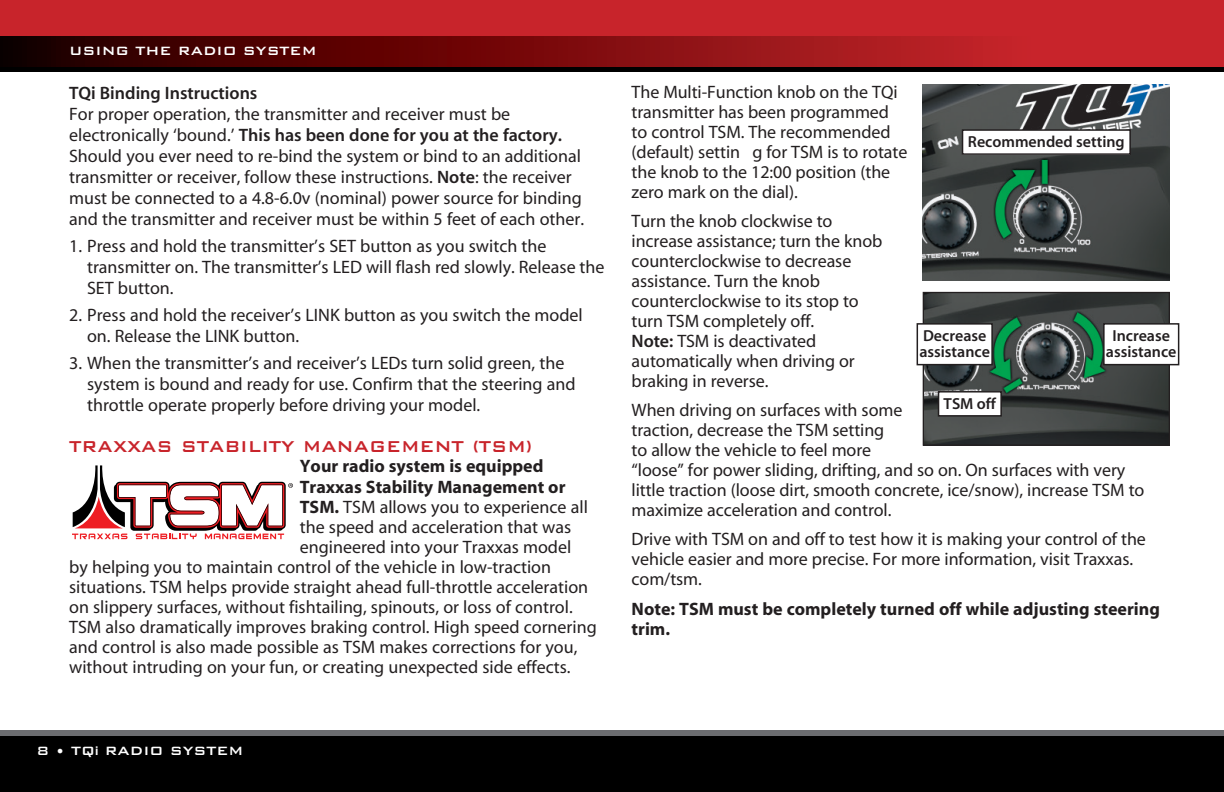
<style>
.page{position:relative;width:1224px;height:792px;background:#fff}
.page>*{position:absolute;margin:0;border:0;box-sizing:border-box;transform-origin:0 0}
.t1{font:21px "Bank Gothic Medium BT";letter-spacing:-.005em;color:#c8242b;scale:.95 1}
.t2{font:18px/20px "Myriad";color:#231f20}
.t3{font:700 18px/20.4px "Myriad";color:#231f20}
.t4{font:600 18px "Myriad";color:#231f20}
.t5{font:600 16px/16px "Myriad";color:#231f20}
.t6{font:16px "Bank Gothic Medium BT";color:#fff}
.s1{font-weight:600}
.s2{font-weight:700}
.s3{font-family:"Arial";font-weight:700;font-size:12px}
</style>
<div class="page">
<div style="left:0;top:731px;width:1224px;height:61px;background:linear-gradient(to right,#6c6d70,#6c6d70)"></div>
<div style="left:0;top:737px;width:1224px;height:55px;background:#000"></div>
<div style="left:0;top:0;width:1224px;height:72px;background:#000"></div>
<div style="left:0;top:0;width:1224px;height:50px;background:#c8242b"></div>
<svg style="left:0;top:36px;width:1224px;height:31px;background:#800f12"></svg>
<img style="left:925px;top:294px;width:243px;height:150px">
<div style="left:923px;top:292px;width:247px;height:154px;border:1px solid #231f20"></div>
<img style="left:923px;top:85px;width:247px;height:196px">
<div style="left:963px;top:130px;width:167px;height:24px;background:#fff"></div>
<div style="left:962px;top:129px;width:169px;height:26px;border:2px solid #231f20"></div>
<div style="left:917px;top:324px;width:75px;height:41px;background:#fff"></div>
<div style="left:917px;top:323px;width:76px;height:42px;border:2px solid #231f20"></div>
<div style="left:1104px;top:324px;width:75px;height:41px;background:#fff"></div>
<div style="left:1103px;top:323px;width:76px;height:42px;border:2px solid #231f20"></div>
<div style="left:939px;top:392px;width:62px;height:24px;background:#fff"></div>
<div style="left:938px;top:391px;width:64px;height:26px;border:2px solid #231f20"></div>
<svg style="left:72px;top:465px;width:221px;height:74px"></svg>
<p class="t6" style="left:69px;top:42px;width:249px">USING THE RADIO SYSTEM</p>
<p class="t4" style="left:69px;top:84px;width:190px">TQi Binding Instructions</p>
<p class="t2" style="left:69px;top:104px;width:517px;line-height:21px">For proper operation, the transmitter and receiver must be electronically ‘bound.’ <span class="s1">This has been done for you at the factory.<br></span>Should you ever need to re-bind the system or bind to an additional transmitter or receiver, follow these instructions. <span class="s1">Note</span>: the receiver must be connected to a 4.8-6.0v (nominal) power source for binding and the transmitter and receiver must be within 5 feet of each other.</p>
<p class="t2" style="left:87px;top:236px;width:519px;line-height:21px;text-indent:-18px">1. Press and hold the transmitter’s SET button as you switch the transmitter on. The transmitter’s LED will flash red slowly. Release the<br>SET button.</p>
<p class="t2" style="left:87px;top:305px;width:497px;line-height:21px;text-indent:-18px">2. Press and hold the receiver’s LINK button as you switch the model on. Release the LINK button.</p>
<p class="t2" style="left:87px;top:353px;width:490px;line-height:21px;text-indent:-18px">3. When the transmitter’s and receiver’s LEDs turn solid green, the system is bound and ready for use. Confirm that the steering and throttle operate properly before driving your model.</p>
<p class="t1" style="left:69px;top:435px;width:489px">TRAXXAS STABILITY MANAGEMENT (TSM)</p>
<p class="t3" style="left:300px;top:457px;width:245px">Your radio system is equipped</p>
<p class="t3" style="left:300px;top:477px;width:267px">Traxxas Stability Management or</p>
<p class="t2" style="left:300px;top:498px;width:290px"><span class="s2">TSM.</span> TSM allows you to experience all</p>
<p class="t2" style="left:300px;top:518px;width:273px">the speed and acceleration that was</p>
<p class="t2" style="left:300px;top:538px;width:273px">engineered into your Traxxas model</p>
<p class="t2" style="left:69px;top:558px;width:484px">by helping you to maintain control of the vehicle in low-traction</p>
<p class="t2" style="left:69px;top:578px;width:521px">situations. TSM helps provide straight ahead full-throttle acceleration</p>
<p class="t2" style="left:69px;top:598px;width:505px">on slippery surfaces, without fishtailing, spinouts, or loss of control.</p>
<p class="t2" style="left:69px;top:618px;width:529px">TSM also dramatically improves braking control. High speed cornering</p>
<p class="t2" style="left:69px;top:638px;width:510px">and control is also made possible as TSM makes corrections for you,</p>
<p class="t2" style="left:69px;top:658px;width:503px">without intruding on your fun, or creating unexpected side effects.</p>
<p class="t2" style="left:632px;top:83px;width:277px">The Multi-Function knob on the TQi transmitter has been programmed to control TSM. The recommended (default) settin g for TSM is to rotate the knob to the 12:00 position (the zero mark on the dial).</p>
<p class="t2" style="left:632px;top:212px;width:252px">Turn the knob clockwise to increase assistance; turn the knob counterclockwise to decrease assistance. Turn the knob counterclockwise to its stop to turn TSM completely off.<br><span class="s1">Note:</span> TSM is deactivated automatically when driving or braking in reverse.</p>
<p class="t2" style="left:632px;top:401px;width:514px">When driving on surfaces with some<br>traction, decrease the TSM setting<br>to allow the vehicle to feel more<br>“loose” for power sliding, drifting, and so on. On surfaces with very little traction (loose dirt, smooth concrete, ice/snow), increase TSM to maximize acceleration and control.</p>
<p class="t2" style="left:632px;top:530px;width:516px">Drive with TSM on and off to test how it is making your control of the vehicle easier and more precise. For more information, visit Traxxas. com/tsm.</p>
<p class="t3" style="left:632px;top:599px;width:530px">Note: TSM must be completely turned off while adjusting steering trim.</p>
<p class="t5" style="left:968px;top:134px;width:158px">Recommended setting</p>
<p class="t5" style="left:919px;top:328px;width:72px">Decrease assistance</p>
<p class="t5" style="left:1106px;top:328px;width:72px;text-align:center">Increase assistance</p>
<p class="t5" style="left:944px;top:396px;width:54px">TSM off</p>
<p class="t6" style="left:37px;top:742px;width:208px">8 • TQ<span class="s3">i</span> RADIO SYSTEM</p>
</div>
